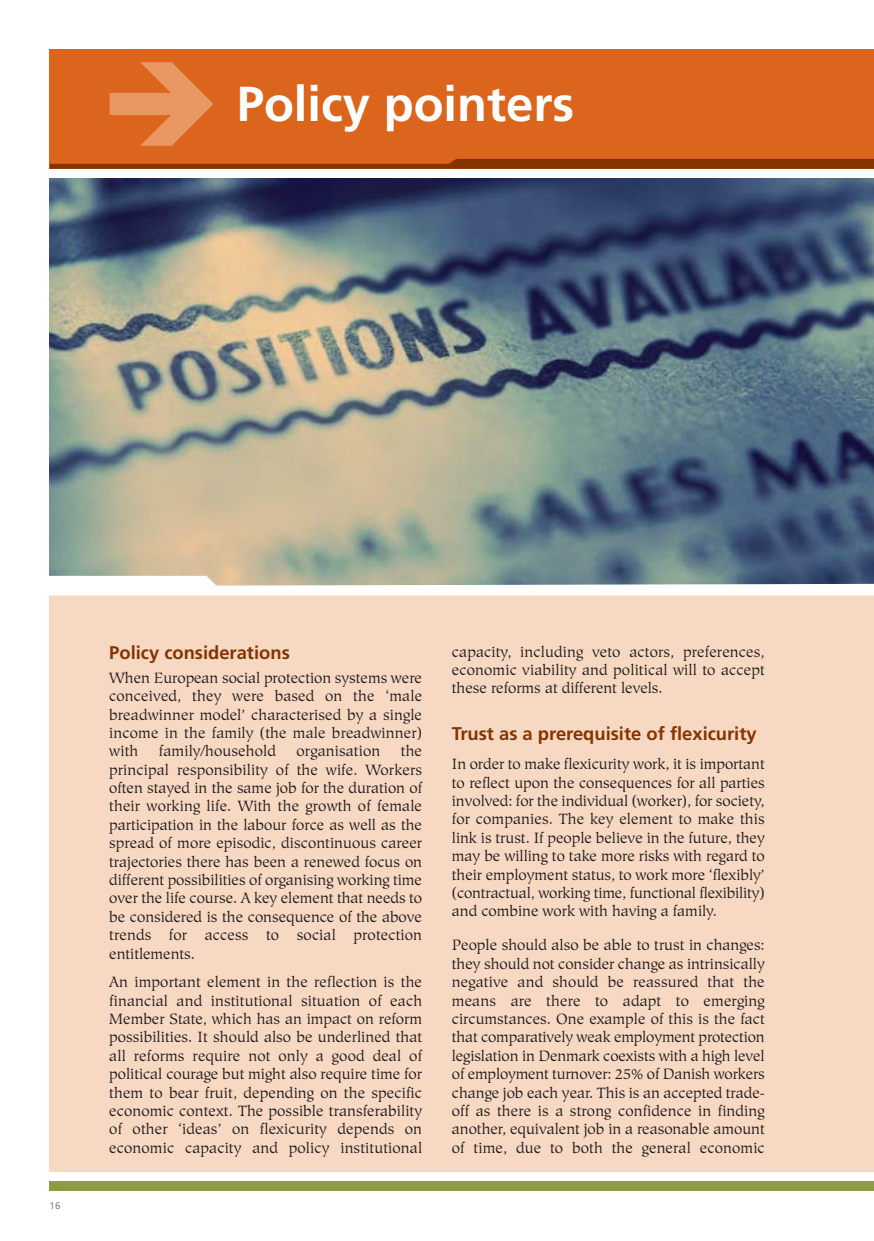
<style>
.page{position:relative;width:874px;height:1241px;background:#fff}
.page>*{position:absolute;margin:0;border:0;box-sizing:border-box;transform-origin:0 0}
.t1{font:700 49px "Frutiger";color:#fff}
.t2{font:700 18.38px "Frutiger";color:#853400}
.t3{font:14.88px/18.4px "Hiroshige";letter-spacing:.01em;color:#231f20;text-align:justify}
.t4{font:9.62px "Frutiger";color:#808284}
</style>
<div class="page">
<div style="left:50px;top:50px;width:823px;height:119px;background:#dc651d"></div>
<svg style="left:50px;top:159px;width:823px;height:10px"></svg>
<div style="left:50px;top:179px;width:823px;height:992px;background:#f7d8c2"></div>
<div style="left:50px;top:1181px;width:823px;height:10px;background:#8b9c41"></div>
<img style="left:50px;top:179px;width:823px;height:396px">
<svg style="left:49px;top:575px;width:824px;height:20px;background:#cdd2d1"></svg>
<h1 class="t1" style="left:237px;top:84px;width:339px">Policy pointers</h1>
<p class="t4" style="left:50px;top:1200px;width:12px">16</p>
<p class="t2" style="left:109px;top:645px;width:182px">Policy considerations</p>
<p class="t3" style="left:109px;top:669px;width:314px">When European social protection systems were conceived, they were based on the ‘male breadwinner model’ characterised by a single income in the family (the male breadwinner) with</p>
<p class="t3" style="left:109px;top:743px;width:314px;text-indent:291px">the principal responsibility of the wife. Workers often stayed in the same job for the duration of their working life. With the growth of female participation in the labour force as well as the spread of more episodic, discontinuous career trajectories there has been a renewed focus on different possibilities of organising working time over the life course. A key element that needs to be considered is the consequence of the above trends for access to social protection entitlements.</p>
<p class="t3" style="left:109px;top:974px;width:314px">An important element in the reflection is the financial and institutional situation of each Member State, which has an impact on reform possibilities. It should also be underlined that all reforms require not only a good deal of political courage but might also require time for them to bear fruit, depending on the specific economic context. The possible transferability of other ‘ideas’ on flexicurity depends on economic capacity and policy institutional</p>
<p class="t3" style="left:159px;top:743px;width:119px">family/household</p>
<p class="t3" style="left:296px;top:743px;width:85px">organisation</p>
<p class="t3" style="left:451px;top:643px;width:314px">capacity, including veto actors, preferences, economic viability and political will to accept these reforms at different levels.</p>
<p class="t2" style="left:451px;top:726px;width:306px">Trust as a prerequisite of flexicurity</p>
<p class="t3" style="left:451px;top:756px;width:314px">In order to make flexicurity work, it is important to reflect upon the consequences for all parties involved: for the individual (worker), for society, for companies. The key element to make this link is trust. If people believe in the future, they may be willing to take more risks with regard to their employment status, to work more ‘flexibly’ (contractual, working time, functional flexibility) and combine work with having a family.</p>
<p class="t3" style="left:451px;top:937px;width:314px">People should also be able to trust in changes: they should not consider change as intrinsically negative and should be reassured that the means are there to adapt to emerging circumstances. One example of this is the fact that comparatively weak employment protection legislation in Denmark coexists with a high level of employment turnover: 25% of Danish workers change job each year. This is an accepted trade&shy;off as there is a strong confidence in finding another, equivalent job in a reasonable amount of time, due to both the general economic</p>
</div>
